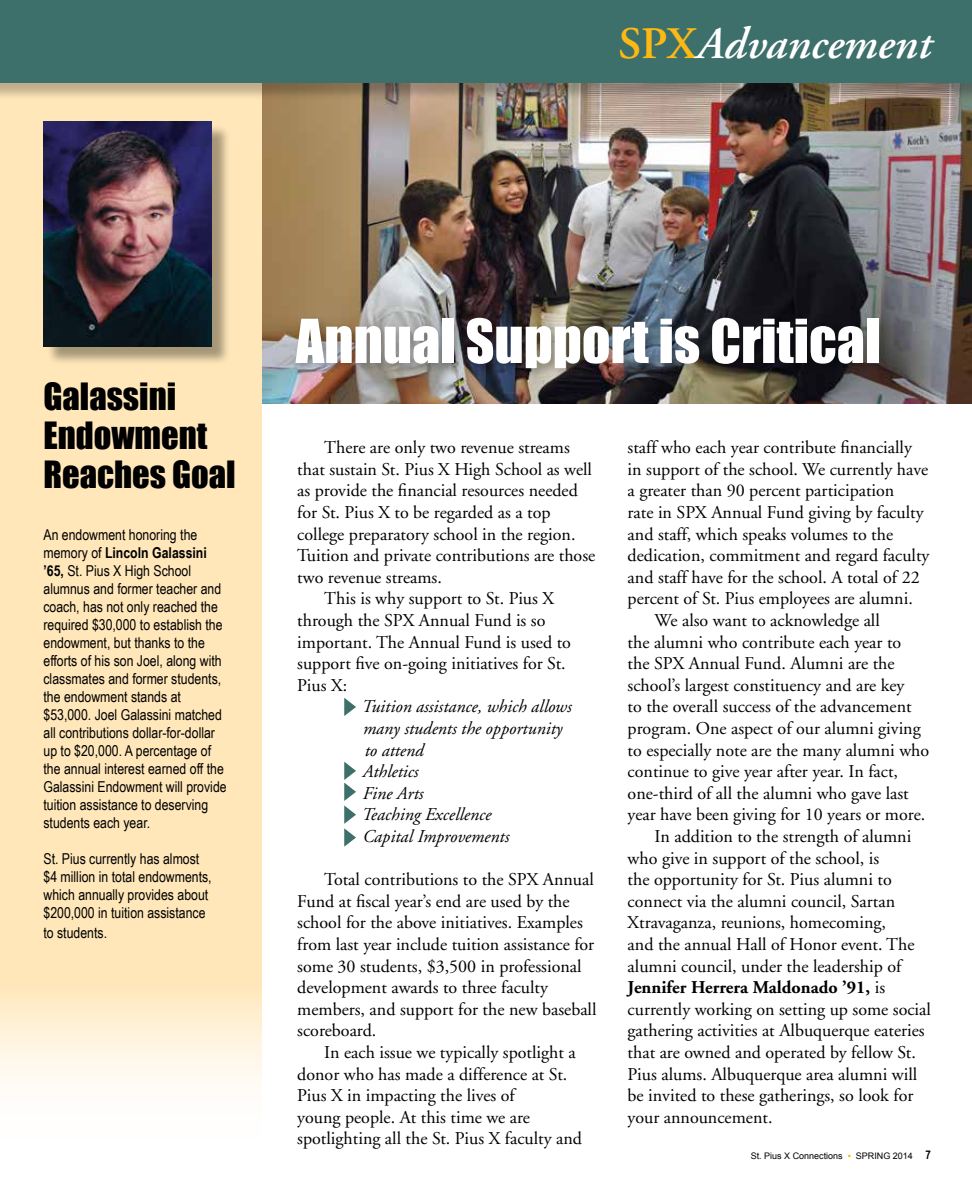
<style>
.page{position:relative;width:972px;height:1188px;background:#fff}
.page>*{position:absolute;margin:0;border:0;box-sizing:border-box;transform-origin:0 0}
.t1{font:55.95px "Impact";color:#fff}
.t2{font:italic 600 45px "Adobe Garamond";color:#fff}
.t3{font:34.5px/39px "Impact";color:#000}
.t4{font:18px/21.6px "Adobe Garamond";color:#000}
.t5{font:italic 18px/21.6px "Adobe Garamond";color:#000}
.t6{font:700 18px "Adobe Garamond";color:#000}
.t7{font:15px/18px "Arial Narrow";color:#000}
.t8{font:9px "Arial";color:#000}
.s1{font-style:normal;color:#fdb913}
.s2{font-weight:700}
.s3{font-style:normal;color:#fff}
.s4{font-weight:400}
.s5{font-weight:700;color:#fdb913}
.s6{font-family:"Arial Narrow";font-weight:700;font-size:12px}
</style>
<div class="page">
<img style="left:261px;top:101px;width:711px;height:302px">
<svg style="left:0;top:101px;width:261px;height:985px;background:#fee7bc"></svg>
<div style="left:0;top:0;width:972px;height:101px;background:#000;opacity:.25"></div>
<div style="left:0;top:0;width:972px;height:83px;background:#3e706b"></div>
<div style="left:292px;top:314px;width:599px;height:67px;background:#000;opacity:.25"></div>
<svg style="left:344px;top:698px;width:12px;height:18px"></svg>
<svg style="left:344px;top:762px;width:12px;height:85px"></svg>
<div style="left:46px;top:124px;width:184px;height:242px;background:#000;opacity:.35"></div>
<img style="left:44px;top:122px;width:168px;height:225px">
<h2 class="t2" style="left:619px;top:19px;width:314px"><span class="s1">SPX</span>Advancement</h2>
<h3 class="t3" style="left:44px;top:377px;width:194px">Galassini<br>Endowment<br>Reaches Goal</h3>
<p class="t7" style="left:44px;top:526px;width:185px">An endowment honoring the memory of <span class="s2">Lincoln Galassini ’65,</span> St. Pius X High School alumnus and former teacher and coach, has not only reached the required $30,000 to establish the endowment, but thanks to the efforts of his son Joel, along with classmates and former students, the endowment stands at $53,000. Joel Galassini matched all contributions dollar-for-dollar up to $20,000. A percentage of the annual interest earned off the<br>Galassini Endowment will provide tuition assistance to deserving students each year.</p>
<p class="t7" style="left:44px;top:850px;width:170px">St. Pius currently has almost $4 million in total endowments, which annually provides about $200,000 in tuition assistance</p>
<p class="t7" style="left:44px;top:923px;width:65px">to students.</p>
<h1 class="t1" style="left:296px;top:307px;width:586px">Annual Support is Critical</h1>
<p class="t4" style="left:324px;top:437px;width:247px">There are only two revenue streams</p>
<p class="t4" style="left:297px;top:459px;width:296px">that sustain St. Pius X High School as well</p>
<p class="t4" style="left:297px;top:480px;width:282px">as provide the financial resources needed</p>
<p class="t4" style="left:297px;top:502px;width:255px">for St. Pius X to be regarded as a top</p>
<p class="t4" style="left:297px;top:524px;width:280px">college preparatory school in the region.</p>
<p class="t4" style="left:297px;top:545px;width:300px">Tuition and private contributions are those</p>
<p class="t4" style="left:297px;top:567px;width:146px">two revenue streams.</p>
<p class="t4" style="left:324px;top:588px;width:231px">This is why support to St. Pius X</p>
<p class="t4" style="left:297px;top:610px;width:250px">through the SPX Annual Fund is so</p>
<p class="t4" style="left:297px;top:632px;width:275px">important. The Annual Fund is used to</p>
<p class="t4" style="left:297px;top:653px;width:270px">support five on-going initiatives for St.</p>
<p class="t4" style="left:297px;top:675px;width:51px">Pius X:</p>
<p class="t5" style="left:363px;top:697px;width:210px;text-indent:-12px"><span class="s3">•</span> Tuition assistance, which allows many students the opportunity to attend</p>
<p class="t5" style="left:351px;top:761px;width:69px"><span class="s3">•</span> Athletics</p>
<p class="t5" style="left:351px;top:783px;width:74px"><span class="s3">•</span> Fine Arts</p>
<p class="t5" style="left:351px;top:805px;width:142px"><span class="s3">•</span> Teaching Excellence</p>
<p class="t5" style="left:351px;top:826px;width:160px"><span class="s3">•</span> Capital Improvements</p>
<p class="t4" style="left:297px;top:869px;width:301px;text-indent:27px">Total contributions to the SPX Annual Fund at fiscal year’s end are used by the school for the above initiatives. Examples from last year include tuition assistance for some 30 students, $3,500 in professional development awards to three faculty members, and support for the new baseball scoreboard.</p>
<p class="t4" style="left:297px;top:1042px;width:286px;text-indent:27px">In each issue we typically spotlight a donor who has made a difference at St.<br>Pius X in impacting the lives of<br>young people. At this time we are spotlighting all the St. Pius X faculty and</p>
<p class="t4" style="left:628px;top:437px;width:286px">staff who each year contribute financially</p>
<p class="t4" style="left:628px;top:459px;width:302px">in support of the school. We currently have</p>
<p class="t4" style="left:628px;top:480px;width:268px">a greater than 90 percent participation</p>
<p class="t4" style="left:628px;top:502px;width:297px">rate in SPX Annual Fund giving by faculty</p>
<p class="t4" style="left:628px;top:524px;width:267px">and staff, which speaks volumes to the</p>
<p class="t4" style="left:628px;top:545px;width:303px">dedication, commitment and regard faculty</p>
<p class="t4" style="left:628px;top:567px;width:294px">and staff have for the school. A total of 22</p>
<p class="t4" style="left:628px;top:588px;width:287px">percent of St. Pius employees are alumni.</p>
<p class="t4" style="left:655px;top:610px;width:227px">We also want to acknowledge all</p>
<p class="t4" style="left:628px;top:632px;width:275px">the alumni who contribute each year to</p>
<p class="t4" style="left:628px;top:653px;width:269px">the SPX Annual Fund. Alumni are the</p>
<p class="t4" style="left:628px;top:675px;width:278px">school’s largest constituency and are key</p>
<p class="t4" style="left:628px;top:696px;width:286px">to the overall success of the advancement</p>
<p class="t4" style="left:628px;top:718px;width:295px">program. One aspect of our alumni giving</p>
<p class="t4" style="left:628px;top:740px;width:303px">to especially note are the many alumni who</p>
<p class="t4" style="left:628px;top:761px;width:272px">continue to give year after year. In fact,</p>
<p class="t4" style="left:628px;top:783px;width:283px">one-third of all the alumni who gave last</p>
<p class="t4" style="left:628px;top:804px;width:299px">year have been giving for 10 years or more.</p>
<p class="t4" style="left:655px;top:826px;width:258px">In addition to the strength of alumni</p>
<p class="t4" style="left:628px;top:848px;width:253px">who give in support of the school, is</p>
<p class="t4" style="left:628px;top:869px;width:266px">the opportunity for St. Pius alumni to</p>
<p class="t4" style="left:628px;top:891px;width:269px">connect via the alumni council, Sartan</p>
<p class="t4" style="left:628px;top:912px;width:260px">Xtravaganza, reunions, homecoming,</p>
<p class="t4" style="left:628px;top:934px;width:288px">and the annual Hall of Honor event. The</p>
<p class="t4" style="left:628px;top:956px;width:275px">alumni council, under the leadership of</p>
<p class="t6" style="left:628px;top:978px;width:259px">Jennifer Herrera Maldonado ’91, <span class="s4">is</span></p>
<p class="t4" style="left:628px;top:999px;width:305px">currently working on setting up some social</p>
<p class="t4" style="left:628px;top:1020px;width:299px">gathering activities at Albuquerque eateries</p>
<p class="t4" style="left:628px;top:1042px;width:290px">that are owned and operated by fellow St.</p>
<p class="t4" style="left:628px;top:1064px;width:291px">Pius alums. Albuquerque area alumni will</p>
<p class="t4" style="left:628px;top:1085px;width:287px">be invited to these gatherings, so look for</p>
<p class="t4" style="left:628px;top:1107px;width:146px">your announcement.</p>
<p class="t8" style="left:751px;top:1150px;width:182px">St. Pius X Connections <span class="s5">•</span> SPRING 2014 <span class="s6">7</span></p>
</div>
